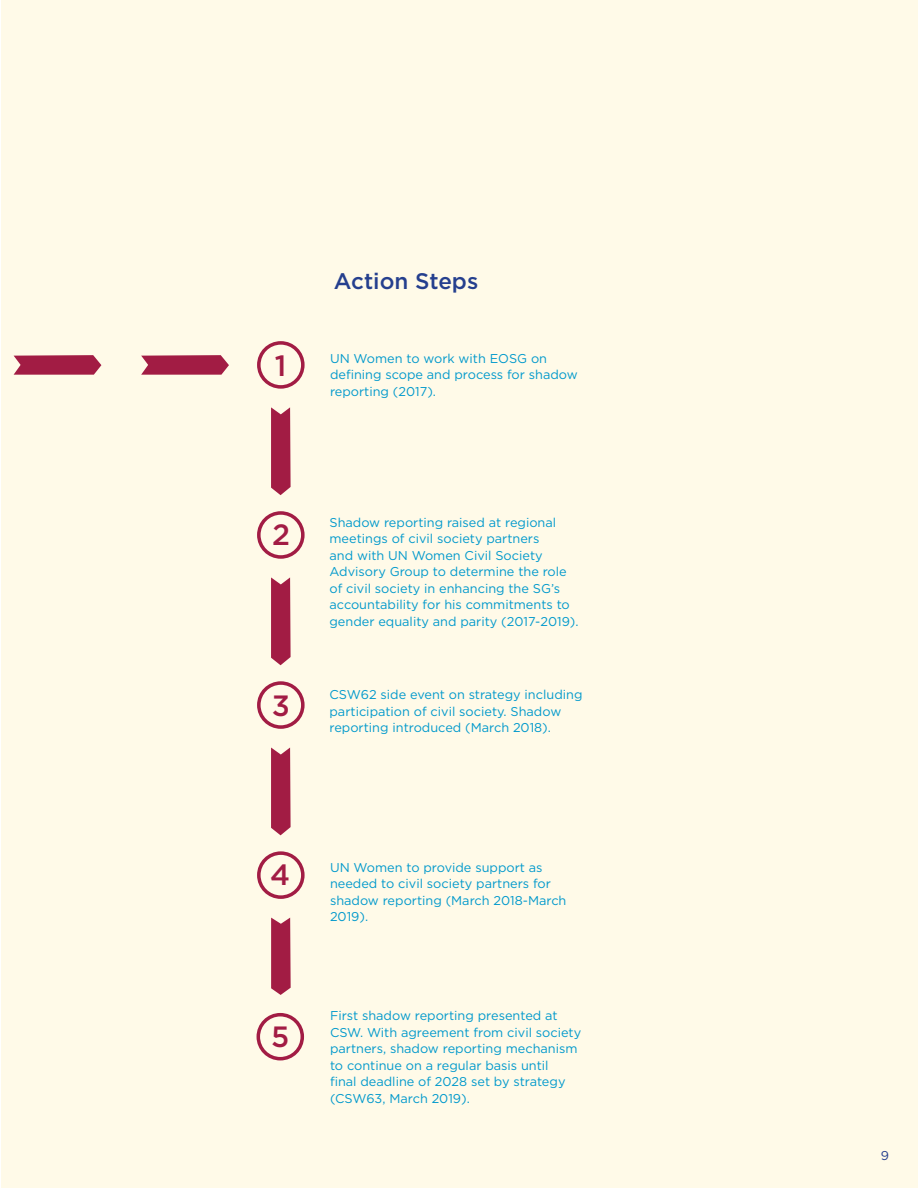
<style>
.page{position:relative;width:918px;height:1188px;background:#fff}
.page>*{position:absolute;margin:0;border:0;box-sizing:border-box;transform-origin:0 0}
.t1{font:500 29.25px "Gotham";color:#a21c44}
.t2{font:500 22.5px "Gotham";color:#253f8e}
.t3{font:12.75px/16.5px "Gotham";color:#09c}
.t4{font:12.75px "Gotham";color:#253f8e}
</style>
<div class="page">
<div style="left:1px;top:0;width:917px;height:1188px;background:#fffae8"></div>
<svg style="left:271px;top:407px;width:20px;height:88px;background:#ac3657"></svg>
<div style="left:257px;top:341px;width:48px;height:48px;border:4px solid #a21c44;border-radius:50%"></div>
<div style="left:257px;top:511px;width:48px;height:48px;border:4px solid #a21c44;border-radius:50%"></div>
<div style="left:257px;top:681px;width:48px;height:48px;border:4px solid #a21c44;border-radius:50%"></div>
<div style="left:257px;top:851px;width:48px;height:48px;border:4px solid #a21c44;border-radius:50%"></div>
<div style="left:257px;top:1013px;width:47px;height:47px;border:4px solid #a21c44;border-radius:50%"></div>
<svg style="left:271px;top:748px;width:20px;height:87px;background:#ac3455"></svg>
<svg style="left:271px;top:918px;width:20px;height:77px;background:#ac3456"></svg>
<svg style="left:14px;top:355px;width:87px;height:20px;background:#ac3455"></svg>
<svg style="left:141px;top:355px;width:88px;height:20px;background:#ac3657"></svg>
<svg style="left:271px;top:577px;width:20px;height:88px;background:#ac3657"></svg>
<h1 class="t1" style="left:275px;top:350px;width:13px">1</h1>
<h2 class="t2" style="left:334px;top:268px;width:146px">Action Steps</h2>
<p class="t3" style="left:330px;top:350px;width:249px">UN Women to work with EOSG on defining scope and process for shadow reporting (2017).</p>
<h1 class="t1" style="left:272px;top:518px;width:19px">2</h1>
<h1 class="t1" style="left:272px;top:689px;width:20px">3</h1>
<p class="t3" style="left:330px;top:514px;width:251px">Shadow reporting raised at regional meetings of civil society partners<br>and with UN Women Civil Society Advisory Group to determine the role of civil society in enhancing the SG’s accountability for his commitments to gender equality and parity (2017-2019).</p>
<p class="t3" style="left:330px;top:686px;width:254px">CSW62 side event on strategy including participation of civil society. Shadow reporting introduced (March 2018).</p>
<h1 class="t1" style="left:270px;top:858px;width:21px">4</h1>
<h1 class="t1" style="left:271px;top:1020px;width:20px">5</h1>
<p class="t3" style="left:330px;top:859px;width:238px">UN Women to provide support as needed to civil society partners for shadow reporting (March 2018-March<br>2019).</p>
<p class="t3" style="left:330px;top:1007px;width:253px">First shadow reporting presented at CSW. With agreement from civil society partners, shadow reporting mechanism to continue on a regular basis until<br>final deadline of 2028 set by strategy (CSW63, March 2019).</p>
<p class="t4" style="left:881px;top:1148px;width:10px">9</p>
</div>
